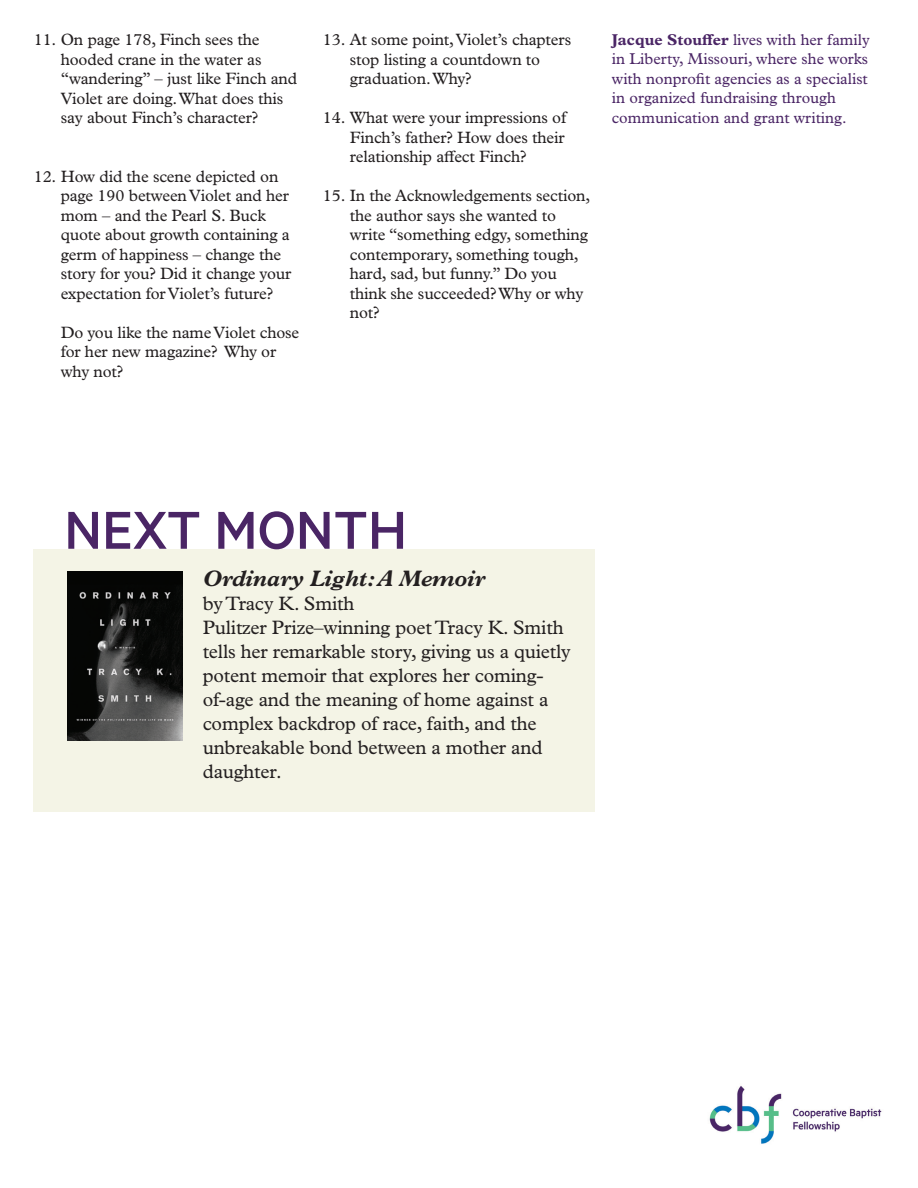
<style>
.page{position:relative;width:918px;height:1188px;background:#fff}
.page>*{position:absolute;margin:0;border:0;box-sizing:border-box;transform-origin:0 0}
.t1{font:500 60px "Metric";color:#4a2565}
.t2{font:italic 700 22.5px "Plantin MT Std";letter-spacing:-.01em;color:#231f20}
.t3{font:19.5px/24px "Plantin MT Std";letter-spacing:-.01em;color:#231f20}
.Author{font:16.5px/19.5px "Plantin MT Std";letter-spacing:-.01em;color:#231f20}
.Author-2{font:15.75px/19.5px "Plantin MT Std";color:#4a2565}
.s1{font-weight:700}
</style>
<div class="page">
<div style="left:34px;top:549px;width:561px;height:263px;background:#f4f4e6"></div>
<img style="left:68px;top:572px;width:114px;height:168px">
<img style="left:709px;top:1085px;width:173px;height:59px">
<p class="Author" style="left:61px;top:30px;width:238px;text-indent:-27px">11. On page 178, Finch sees the hooded crane in the water as “wandering” – just like Finch and<br>Violet are doing. What does this say about Finch’s character?</p>
<p class="Author" style="left:61px;top:167px;width:232px;text-indent:-27px">12. How did the scene depicted on page 190 between Violet and her mom – and the Pearl S. Buck quote about growth containing a germ of happiness – change the story for you? Did it change your expectation for Violet’s future?</p>
<p class="Author" style="left:61px;top:323px;width:240px">Do you like the name Violet chose for her new magazine? Why or why not?</p>
<p class="Author" style="left:350px;top:30px;width:223px;text-indent:-27px">13. At some point, Violet’s chapters stop listing a countdown to graduation. Why?</p>
<p class="Author" style="left:350px;top:108px;width:218px;text-align:justify;text-indent:-27px">14. What were your impressions of Finch’s father? How does their relationship affect Finch?</p>
<p class="Author" style="left:350px;top:186px;width:242px;text-indent:-27px">15. In the Acknowledgements section, the author says she wanted to write “something edgy, something contemporary, something tough, hard, sad, but funny.” Do you think she succeeded? Why or why not?</p>
<p class="Author-2" style="left:612px;top:30px;width:259px"><span class="s1">Jacque Stouffer</span> lives with her family in Liberty, Missouri, where she works with nonprofit agencies as a specialist in organized fundraising through communication and grant writing.</p>
<p class="t1" style="left:64px;top:495px;width:344px">NEXT MONTH</p>
<p class="t2" style="left:203px;top:565px;width:284px">Ordinary Light: A Memoir</p>
<p class="t3" style="left:203px;top:591px;width:369px">by Tracy K. Smith<br>Pulitzer Prize–winning poet Tracy K. Smith tells her remarkable story, giving us a quietly potent memoir that explores her coming&shy;of-age and the meaning of home against a complex backdrop of race, faith, and the unbreakable bond between a mother and daughter.</p>
</div>
